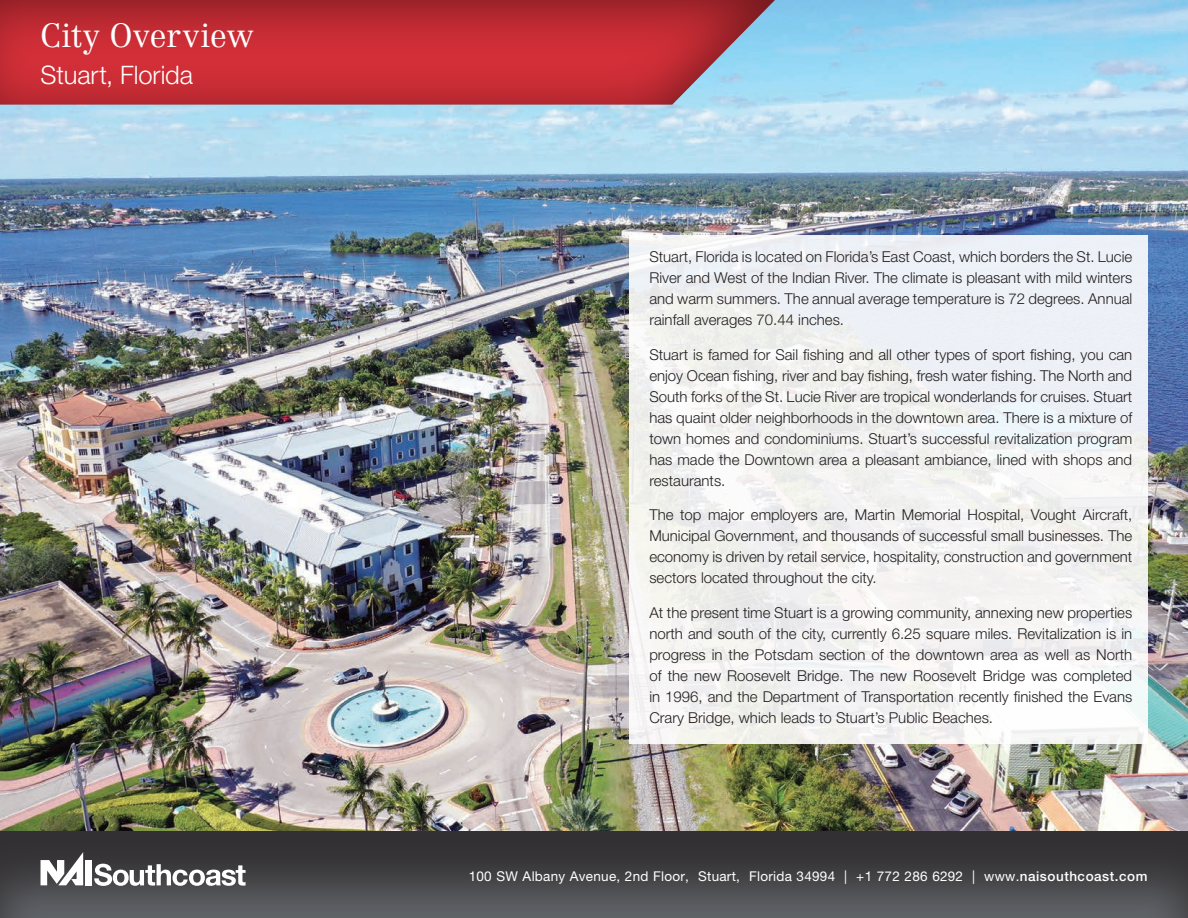
<style>
.page{position:relative;width:1188px;height:918px;background:#fff}
.page>*{position:absolute;margin:0;border:0;box-sizing:border-box;transform-origin:0 0}
.t1{font:300 33px "Centennial LT Std";letter-spacing:-.005em;color:#fff}
.t2{font:300 25.5px "Helvetica Neue LT Std";color:#fff}
.t3{font:300 15px/21px "Helvetica Neue LT Std";color:#231f20;text-align:justify}
.t4{font:13.5px "Helvetica Neue LT Std";letter-spacing:.02em;color:#fff}
.s1{font-weight:500}
</style>
<div class="page">
<img style="left:0;top:0;width:1188px;height:830px">
<div style="left:629px;top:235px;width:519px;height:508px;background:linear-gradient(to right,#f2f1f0,#f1f3f6)"></div>
<div style="left:0;top:830px;width:1188px;height:88px;background:#231f20;opacity:.75"></div>
<div style="left:0;top:0;width:776px;height:106px;background:#231f20;opacity:.51"></div>
<div style="left:85px;top:860px;width:7px;height:25px;background:#fff"></div>
<svg style="left:41px;top:852px;width:42px;height:33px"></svg>
<svg style="left:94px;top:864px;width:152px;height:22px"></svg>
<p class="t1" style="left:40px;top:16px;width:215px">City Overview</p>
<p class="t2" style="left:40px;top:59px;width:154px">Stuart, Florida</p>
<p class="t3" style="left:649px;top:246px;width:485px">Stuart, Florida is located on Florida’s East Coast, which borders the St. Lucie River and West of the Indian River. The climate is pleasant with mild winters and warm summers. The annual average temperature is 72 degrees. Annual rainfall averages 70.44 inches.</p>
<p class="t3" style="left:649px;top:344px;width:485px">Stuart is famed for Sail fishing and all other types of sport fishing, you can enjoy Ocean fishing, river and bay fishing, fresh water fishing. The North and South forks of the St. Lucie River are tropical wonderlands for cruises. Stuart has quaint older neighborhoods in the downtown area. There is a mixture of town homes and condominiums. Stuart’s successful revitalization program has made the Downtown area a pleasant ambiance, lined with shops and restaurants.</p>
<p class="t3" style="left:649px;top:504px;width:484px">The top major employers are, Martin Memorial Hospital, Vought Aircraft, Municipal Government, and thousands of successful small businesses. The economy is driven by retail service, hospitality, construction and government sectors located throughout the city.</p>
<p class="t3" style="left:649px;top:602px;width:485px">At the present time Stuart is a growing community, annexing new properties north and south of the city, currently 6.25 square miles. Revitalization is in progress in the Potsdam section of the downtown area as well as North of the new Roosevelt Bridge. The new Roosevelt Bridge was completed in 1996, and the Department of Transportation recently finished the Evans Crary Bridge, which leads to Stuart’s Public Beaches.</p>
<p class="t4" style="left:469px;top:868px;width:680px">100 SW Albany Avenue, 2nd Floor, Stuart, Florida 34994 | +1 772 286 6292 | www.<span class="s1">naisouthcoast.com</span></p>
</div>
